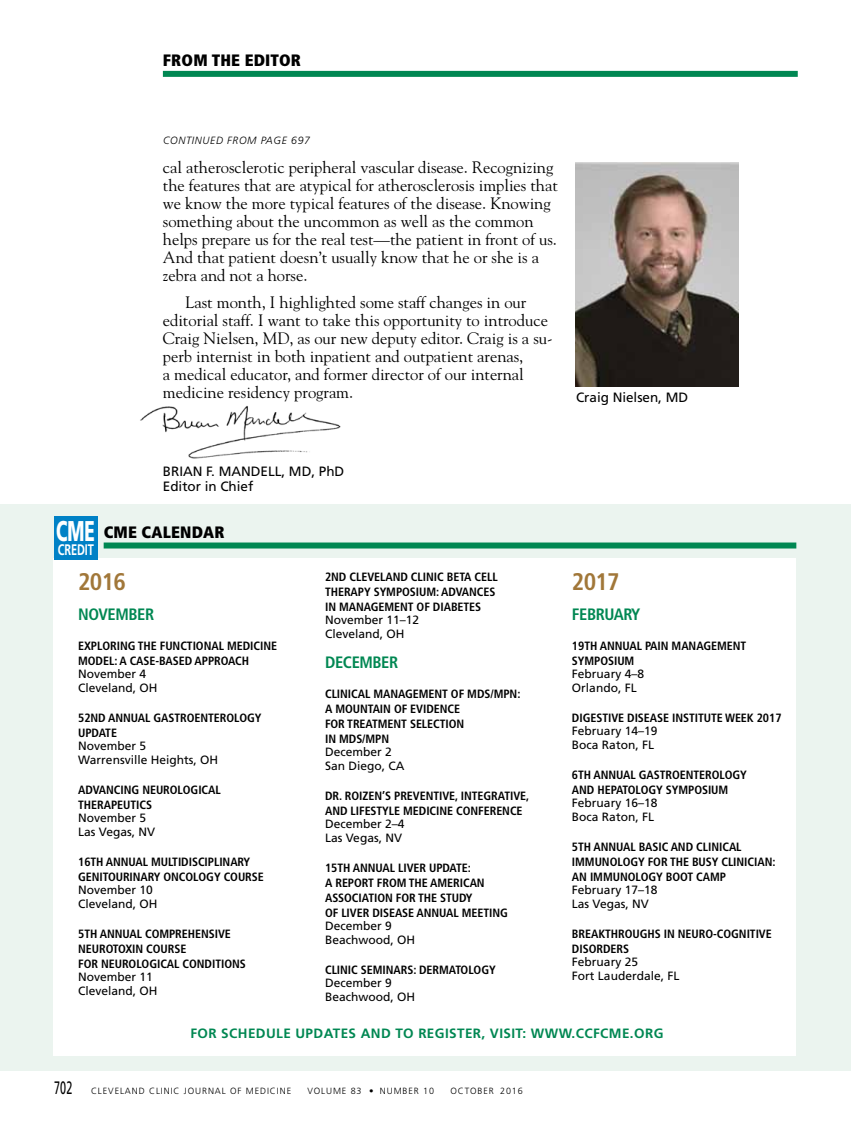
<style>
.page{position:relative;width:851px;height:1134px;background:#fff}
.page>*{position:absolute;margin:0;border:0;box-sizing:border-box;transform-origin:0 0}
.t1{font:700 condensed 24px "Frutiger LT Std";letter-spacing:-.03em;color:#a17739}
.t2{font:16.5px/18px "Goudy Std";color:#000}
.t3{font:900 condensed 16.5px "Frutiger LT Std";letter-spacing:.01em;color:#000}
.t4{font:700 condensed 16.5px "Frutiger LT Std";letter-spacing:-.025em;color:#008752}
.t5{font:700 15.3px "Frutiger LT Std";letter-spacing:-.01em;color:#fff;scale:.72 1}
.t6{font:700 13.5px "Frutiger LT Std";letter-spacing:.03em;color:#008752}
.t7{font:13.5px/15px "Frutiger LT Std";color:#000}
.t8{font:700 condensed 12px/15px "Frutiger LT Std";letter-spacing:-.005em;color:#000}
.t9{font:12px/13.5px "Frutiger LT Std";color:#000}
.t10{font:italic 300 10.5px "Frutiger LT Std";letter-spacing:.06em;color:#000}
.t11{font:300 9px "Frutiger LT Std";letter-spacing:.1em;color:#000}
.s1{font-stretch:normal;font-size:28.5px;color:#fff}
.s2{font-weight:400;font-size:18px}
</style>
<div class="page">
<img style="left:140px;top:405px;width:201px;height:54px">
<div style="left:163px;top:71px;width:634px;height:6px;background:#008752"></div>
<div style="left:0;top:505px;width:850px;height:566px;background:#ebf4ef"></div>
<div style="left:53px;top:558px;width:743px;height:498px;background:#fff"></div>
<div style="left:54px;top:517px;width:43px;height:43px;background:#0081c6"></div>
<div style="left:104px;top:543px;width:692px;height:6px;background:#008752"></div>
<img style="left:575px;top:162px;width:163px;height:225px">
<h2 class="t3" style="left:163px;top:51px;width:139px">FROM THE EDITOR</h2>
<p class="t10" style="left:163px;top:135px;width:148px">CONTINUED FROM PAGE 697</p>
<p class="t2" style="left:163px;top:158px;width:396px">cal atherosclerotic peripheral vascular disease. Recognizing the features that are atypical for atherosclerosis implies that we know the more typical features of the disease. Knowing something about the uncommon as well as the common helps prepare us for the real test—the patient in front of us.<br>And that patient doesn’t usually know that he or she is a zebra and not a horse.</p>
<p class="t2" style="left:163px;top:293px;width:391px;text-indent:22px">Last month, I highlighted some staff changes in our editorial staff. I want to take this opportunity to introduce Craig Nielsen, MD, as our new deputy editor. Craig is a su&shy;perb internist in both inpatient and outpatient arenas,<br>a medical educator, and former director of our internal medicine residency program.</p>
<p class="t7" style="left:576px;top:389px;width:114px">Craig Nielsen, MD</p>
<p class="t7" style="left:163px;top:464px;width:183px">BRIAN F. MANDELL, MD, PhD<br>Editor in Chief</p>
<h2 class="t3" style="left:56px;top:522px;width:170px"><span class="s1">CME</span> CME CALENDAR</h2>
<p class="t5" style="left:58px;top:540px;width:52px">CREDIT</p>
<h1 class="t1" style="left:78px;top:567px;width:49px">2016</h1>
<h2 class="t4" style="left:78px;top:604px;width:77px">NOVEMBER</h2>
<p class="t8" style="left:78px;top:638px;width:200px">EXPLORING THE FUNCTIONAL MEDICINE<br>MODEL: A CASE-BASED APPROACH</p>
<p class="t9" style="left:78px;top:667px;width:81px">November 4<br>Cleveland, OH</p>
<p class="t8" style="left:78px;top:710px;width:185px">52ND ANNUAL GASTROENTEROLOGY<br>UPDATE</p>
<p class="t9" style="left:78px;top:739px;width:141px">November 5<br>Warrensville Heights, OH</p>
<p class="t8" style="left:78px;top:782px;width:144px">ADVANCING NEUROLOGICAL<br>THERAPEUTICS</p>
<p class="t9" style="left:78px;top:811px;width:78px">November 5<br>Las Vegas, NV</p>
<p class="t8" style="left:78px;top:854px;width:187px">16TH ANNUAL MULTIDISCIPLINARY<br>GENITOURINARY ONCOLOGY COURSE</p>
<p class="t9" style="left:78px;top:883px;width:81px">November 10<br>Cleveland, OH</p>
<p class="t8" style="left:78px;top:926px;width:169px">5TH ANNUAL COMPREHENSIVE<br>NEUROTOXIN COURSE<br>FOR NEUROLOGICAL CONDITIONS</p>
<p class="t9" style="left:78px;top:970px;width:81px">November 11<br>Cleveland, OH</p>
<p class="t8" style="left:325px;top:569px;width:174px">2ND CLEVELAND CLINIC BETA CELL<br>THERAPY SYMPOSIUM: ADVANCES<br>IN MANAGEMENT OF DIABETES</p>
<p class="t9" style="left:325px;top:613px;width:96px">November 11–12<br>Cleveland, OH</p>
<h2 class="t4" style="left:325px;top:652px;width:75px">DECEMBER</h2>
<p class="t8" style="left:325px;top:686px;width:197px">CLINICAL MANAGEMENT OF MDS/MPN:<br>A MOUNTAIN OF EVIDENCE<br>FOR TREATMENT SELECTION<br>IN MDS/MPN</p>
<p class="t9" style="left:325px;top:745px;width:81px">December 2<br>San Diego, CA</p>
<p class="t8" style="left:325px;top:788px;width:206px">DR. ROIZEN’S PREVENTIVE, INTEGRATIVE,<br>AND LIFESTYLE MEDICINE CONFERENCE</p>
<p class="t9" style="left:325px;top:817px;width:81px">December 2–4<br>Las Vegas, NV</p>
<p class="t8" style="left:325px;top:860px;width:184px">15TH ANNUAL LIVER UPDATE:<br>A REPORT FROM THE AMERICAN<br>ASSOCIATION FOR THE STUDY<br>OF LIVER DISEASE ANNUAL MEETING</p>
<p class="t9" style="left:325px;top:919px;width:91px">December 9<br>Beachwood, OH</p>
<p class="t8" style="left:325px;top:962px;width:172px">CLINIC SEMINARS: DERMATOLOGY</p>
<p class="t9" style="left:325px;top:976px;width:91px">December 9<br>Beachwood, OH</p>
<h1 class="t1" style="left:572px;top:567px;width:49px">2017</h1>
<h2 class="t4" style="left:572px;top:604px;width:70px">FEBRUARY</h2>
<p class="t8" style="left:572px;top:638px;width:176px">19TH ANNUAL PAIN MANAGEMENT<br>SYMPOSIUM</p>
<p class="t9" style="left:572px;top:667px;width:74px">February 4–8<br>Orlando, FL</p>
<p class="t8" style="left:572px;top:710px;width:211px">DIGESTIVE DISEASE INSTITUTE WEEK 2017</p>
<p class="t9" style="left:572px;top:724px;width:87px">February 14–19<br>Boca Raton, FL</p>
<p class="t8" style="left:572px;top:767px;width:176px">6TH ANNUAL GASTROENTEROLOGY<br>AND HEPATOLOGY SYMPOSIUM</p>
<p class="t9" style="left:572px;top:796px;width:87px">February 16–18<br>Boca Raton, FL</p>
<p class="t8" style="left:572px;top:839px;width:205px">5TH ANNUAL BASIC AND CLINICAL<br>IMMUNOLOGY FOR THE BUSY CLINICIAN:<br>AN IMMUNOLOGY BOOT CAMP</p>
<p class="t9" style="left:572px;top:883px;width:87px">February 17–18<br>Las Vegas, NV</p>
<p class="t8" style="left:572px;top:926px;width:201px">BREAKTHROUGHS IN NEURO-COGNITIVE<br>DISORDERS</p>
<p class="t9" style="left:572px;top:955px;width:109px">February 25<br>Fort Lauderdale, FL</p>
<p class="t6" style="left:190px;top:1025px;width:474px">FOR SCHEDULE UPDATES AND TO REGISTER, VISIT: WWW.CCFCME.ORG</p>
<p class="t11" style="left:54px;top:1085px;width:239px"><span class="s2">702</span> CLEVELAND CLINIC JOURNAL OF MEDICINE</p>
<p class="t11" style="left:307px;top:1085px;width:128px">VOLUME 83 • NUMBER 10</p>
<p class="t11" style="left:450px;top:1085px;width:74px">OCTOBER 2016</p>
</div>
